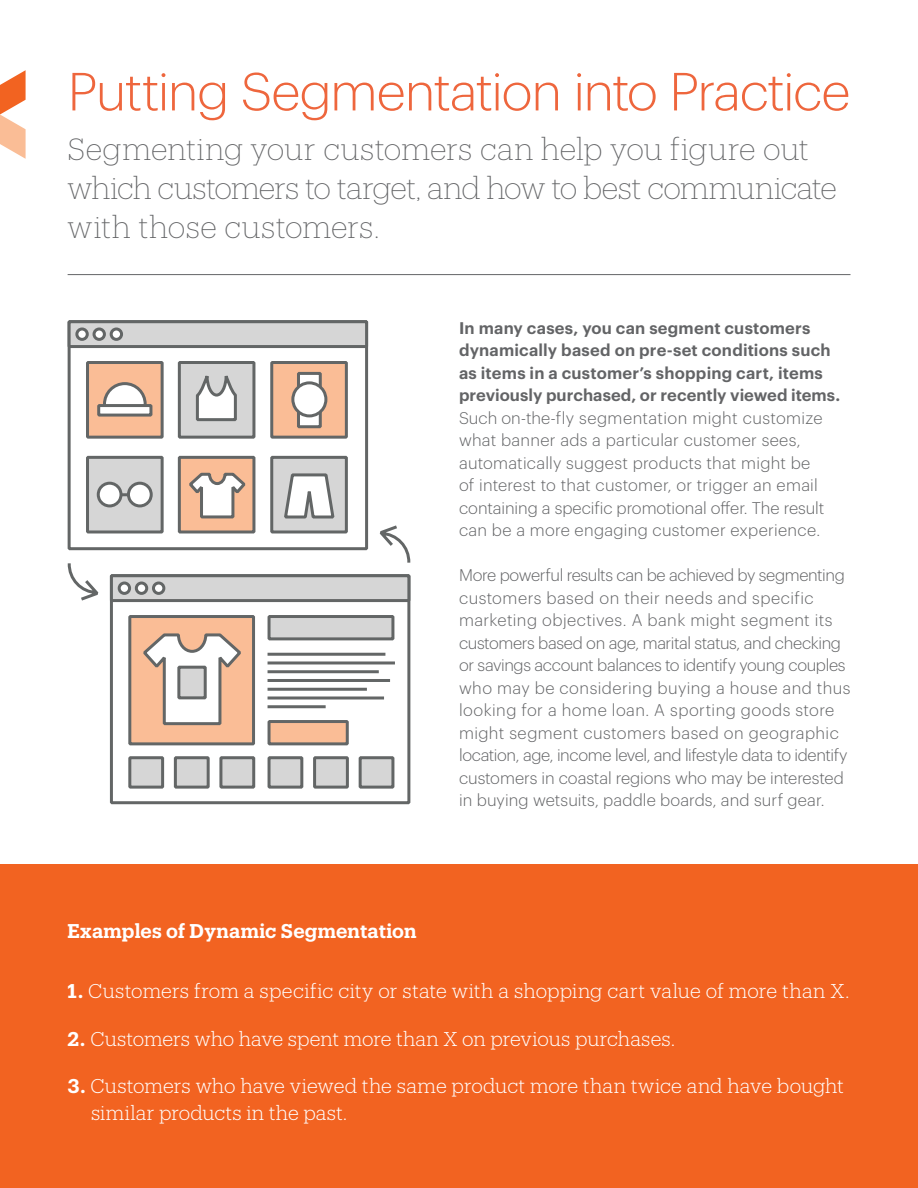
<style>
.page{position:relative;width:918px;height:1188px;background:#fff}
.page>*{position:absolute;margin:0;border:0;box-sizing:border-box;transform-origin:0 0}
.t1{font:300 52.5px "Graphik";letter-spacing:-.03em;color:#ee663d}
.t2{font:200 30px/39px "Produkt";color:#636466}
.t3{font:300 19.5px/27px "Produkt";letter-spacing:.005em;color:#fff}
.t4{font:600 19.5px "Produkt";letter-spacing:.01em;color:#fff}
.t5{font:300 16.5px/22.5px "Graphik";letter-spacing:.01em;color:#636466}
.t6{font:600 16.5px/22.5px "Graphik";letter-spacing:.01em;color:#636466}
.s1{font-weight:600}
</style>
<div class="page">
<svg style="left:0;top:70px;width:26px;height:89px"></svg>
<hr style="left:68px;top:274px;width:783px;height:1px;background:#636466">
<div style="left:0;top:864px;width:918px;height:324px;background:#f26321"></div>
<div style="left:68px;top:320px;width:300px;height:230px;background:#fff;border:3px solid #636666"></div>
<div style="left:68px;top:320px;width:300px;height:28px;background:#d6d6d6;border:3px solid #636666"></div>
<div style="left:178px;top:361px;width:77px;height:78px;background:#d6d6d6;border:3px solid #636666"></div>
<div style="left:270px;top:361px;width:78px;height:78px;background:#fabd96;border:3px solid #636666"></div>
<div style="left:86px;top:361px;width:78px;height:78px;background:#fabd96;border:3px solid #636666"></div>
<div style="left:178px;top:456px;width:77px;height:77px;background:#fabd96;border:3px solid #636666"></div>
<div style="left:270px;top:456px;width:78px;height:77px;background:#d6d6d6;border:3px solid #636666"></div>
<div style="left:86px;top:456px;width:78px;height:77px;background:#d6d6d6;border:3px solid #636666"></div>
<div style="left:77px;top:329px;width:10px;height:10px;background:#fff;border-radius:50%"></div>
<div style="left:75px;top:328px;width:14px;height:13px;border:3px solid #636666;border-radius:50%"></div>
<div style="left:94px;top:329px;width:10px;height:10px;background:#fff;border-radius:50%"></div>
<div style="left:93px;top:328px;width:13px;height:13px;border:3px solid #636666;border-radius:50%"></div>
<div style="left:111px;top:329px;width:11px;height:10px;background:#fff;border-radius:50%"></div>
<div style="left:110px;top:328px;width:13px;height:13px;border:3px solid #636666;border-radius:50%"></div>
<div style="left:297px;top:372px;width:25px;height:56px;background:#fff;border:3px solid #636666"></div>
<svg style="left:194px;top:274px;width:46px;height:148px"></svg>
<svg style="left:103px;top:382px;width:44px;height:22px"></svg>
<div style="left:97px;top:404px;width:55px;height:13px;background:#fff;border:3px solid #636666"></div>
<svg style="left:291px;top:380px;width:37px;height:39px"></svg>
<svg style="left:67px;top:470px;width:344px;height:133px"></svg>
<div style="left:110px;top:574px;width:300px;height:230px;background:#fff;border:3px solid #636666"></div>
<div style="left:110px;top:574px;width:300px;height:28px;background:#d6d6d6;border:3px solid #636666"></div>
<div style="left:128px;top:615px;width:127px;height:130px;background:#fabd96;border:3px solid #636666"></div>
<div style="left:268px;top:720px;width:81px;height:25px;background:#fabd96;border:3px solid #636666"></div>
<div style="left:268px;top:615px;width:126px;height:25px;background:#d6d6d6;border:3px solid #636666"></div>
<hr style="left:268px;top:653px;width:117px;height:3px;background:#636666">
<hr style="left:268px;top:661px;width:127px;height:3px;background:#636666">
<hr style="left:268px;top:670px;width:111px;height:3px;background:#636666">
<hr style="left:268px;top:679px;width:122px;height:3px;background:#636666">
<hr style="left:268px;top:688px;width:99px;height:3px;background:#636666">
<hr style="left:268px;top:696px;width:116px;height:3px;background:#636666">
<hr style="left:268px;top:705px;width:58px;height:3px;background:#636666">
<div style="left:128px;top:756px;width:36px;height:33px;background:#d6d6d6;border:3px solid #636666"></div>
<div style="left:174px;top:756px;width:36px;height:33px;background:#d6d6d6;border:3px solid #636666"></div>
<div style="left:219px;top:756px;width:36px;height:33px;background:#d6d6d6;border:3px solid #636666"></div>
<div style="left:268px;top:756px;width:35px;height:33px;background:#d6d6d6;border:3px solid #636666"></div>
<div style="left:313px;top:756px;width:36px;height:33px;background:#d6d6d6;border:3px solid #636666"></div>
<div style="left:359px;top:756px;width:35px;height:33px;background:#d6d6d6;border:3px solid #636666"></div>
<div style="left:119px;top:583px;width:11px;height:10px;background:#fff;border-radius:50%"></div>
<div style="left:118px;top:582px;width:13px;height:13px;border:3px solid #636666;border-radius:50%"></div>
<div style="left:136px;top:583px;width:11px;height:10px;background:#fff;border-radius:50%"></div>
<div style="left:135px;top:582px;width:13px;height:13px;border:3px solid #636666;border-radius:50%"></div>
<div style="left:153px;top:583px;width:11px;height:10px;background:#fff;border-radius:50%"></div>
<div style="left:152px;top:582px;width:13px;height:13px;border:3px solid #636666;border-radius:50%"></div>
<svg style="left:143px;top:633px;width:98px;height:93px"></svg>
<div style="left:177px;top:666px;width:30px;height:33px;background:#d6d6d6;border:3px solid #636666"></div>
<h1 class="t1" style="left:68px;top:53px;width:784px">Putting Segmentation into Practice</h1>
<h2 class="t2" style="left:68px;top:128px;width:771px">Segmenting your customers can help you figure out which customers to target, and how to best communicate with those customers.</h2>
<p class="t6" style="left:459px;top:315px;width:383px">In many cases, you can segment customers dynamically based on pre-set conditions such as items in a customer’s shopping cart, items previously purchased, or recently viewed items.</p>
<p class="t5" style="left:459px;top:405px;width:367px">Such on-the-fly segmentation might customize what banner ads a particular customer sees, automatically suggest products that might be of interest to that customer, or trigger an email containing a specific promotional offer. The result can be a more engaging customer experience.</p>
<p class="t5" style="left:459px;top:563px;width:393px">More powerful results can be achieved by segmenting customers based on their needs and specific marketing objectives. A bank might segment its customers based on age, marital status, and checking or savings account balances to identify young couples who may be considering buying a house and thus looking for a home loan. A sporting goods store might segment customers based on geographic location, age, income level, and lifestyle data to identify customers in coastal regions who may be interested in buying wetsuits, paddle boards, and surf gear.</p>
<p class="t4" style="left:68px;top:917px;width:351px">Examples of Dynamic Segmentation</p>
<p class="t3" style="left:68px;top:977px;width:783px"><span class="s1">1.</span> Customers from a specific city or state with a shopping cart value of more than X.</p>
<p class="t3" style="left:68px;top:1024px;width:609px"><span class="s1">2.</span> Customers who have spent more than X on previous purchases.</p>
<p class="t3" style="left:91px;top:1071px;width:754px;text-indent:-23px"><span class="s1">3.</span> Customers who have viewed the same product more than twice and have bought similar products in the past.</p>
</div>
